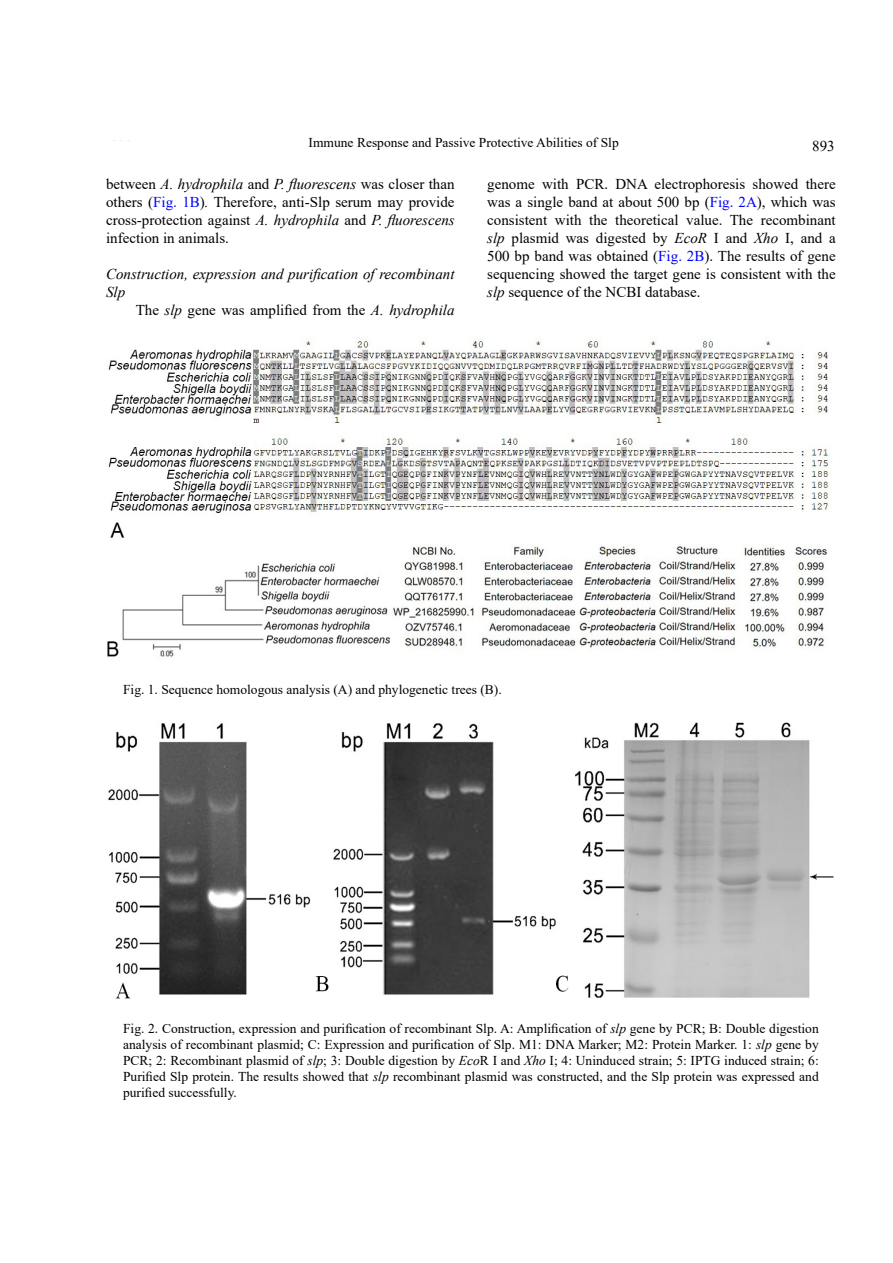
<style>
.page{position:relative;width:893px;height:1263px;background:#fff}
.page>*{position:absolute;margin:0;border:0;box-sizing:border-box;transform-origin:0 0}
.t1{font:15px/18px "Times New Roman";color:#000;text-align:justify}
.t2{font:italic 15px/18px "Times New Roman";color:#000}
.t3{font:13.5px/16.2px "Times New Roman";color:#000;text-align:justify}
.s1{font-style:italic}
.s2{color:#00f}
</style>
<div class="page">
<img style="left:107px;top:338px;width:722px;height:319px">
<img style="left:108px;top:722px;width:726px;height:277px">
<p class="t3" style="left:309px;top:134px;width:312px">Immune Response and Passive Protective Abilities of Slp</p>
<p class="t1" style="left:812px;top:137px;width:24px">893</p>
<p class="t1" style="left:106px;top:175px;width:350px">between <span class="s1">A. hydrophila</span> and <span class="s1">P. fluorescens</span> was closer than others (<span class="s2">Fig. 1B</span>)<span class="s1">.</span> Therefore, anti-Slp serum may provide cross-protection against <span class="s1">A. hydrophila</span> and <span class="s1">P. fluorescens </span>infection in animals.</p>
<p class="t2" style="left:106px;top:265px;width:350px">Construction, expression and purification of recombinant<br>Slp</p>
<p class="t1" style="left:136px;top:301px;width:320px">The <span class="s1">slp</span> gene was amplified from the <span class="s1">A. hydrophila</span></p>
<p class="t1" style="left:487px;top:174px;width:350px">genome with PCR. DNA electrophoresis showed there was a single band at about 500 bp (<span class="s2">Fig. 2A</span>), which was consistent with the theoretical value. The recombinant <span class="s1">slp</span> plasmid was digested by <span class="s1">EcoR</span> I and <span class="s1">Xho</span> I, and a 500 bp band was obtained (<span class="s2">Fig. 2B</span>). The results of gene sequencing showed the target gene is consistent with the <span class="s1">slp</span> sequence of the NCBI database.</p>
<p class="t3" style="left:123px;top:681px;width:380px">Fig. 1. Sequence homologous analysis (A) and phylogenetic trees (B).</p>
<p class="t3" style="left:123px;top:1019px;width:697px">Fig. 2. Construction, expression and purification of recombinant Slp. A: Amplification of <span class="s1">slp</span> gene by PCR; B: Double digestion analysis of recombinant plasmid; C: Expression and purification of Slp. M1: DNA Marker; M2: Protein Marker. 1: <span class="s1">slp</span> gene by PCR; 2: Recombinant plasmid of <span class="s1">slp</span>; 3: Double digestion by <span class="s1">Eco</span>R Ι and <span class="s1">Xho</span> I; 4: Uninduced strain; 5: IPTG induced strain; 6:<br>Purified Slp protein. The results showed that <span class="s1">slp</span> recombinant plasmid was constructed, and the Slp protein was expressed and purified successfully.</p>
</div>
